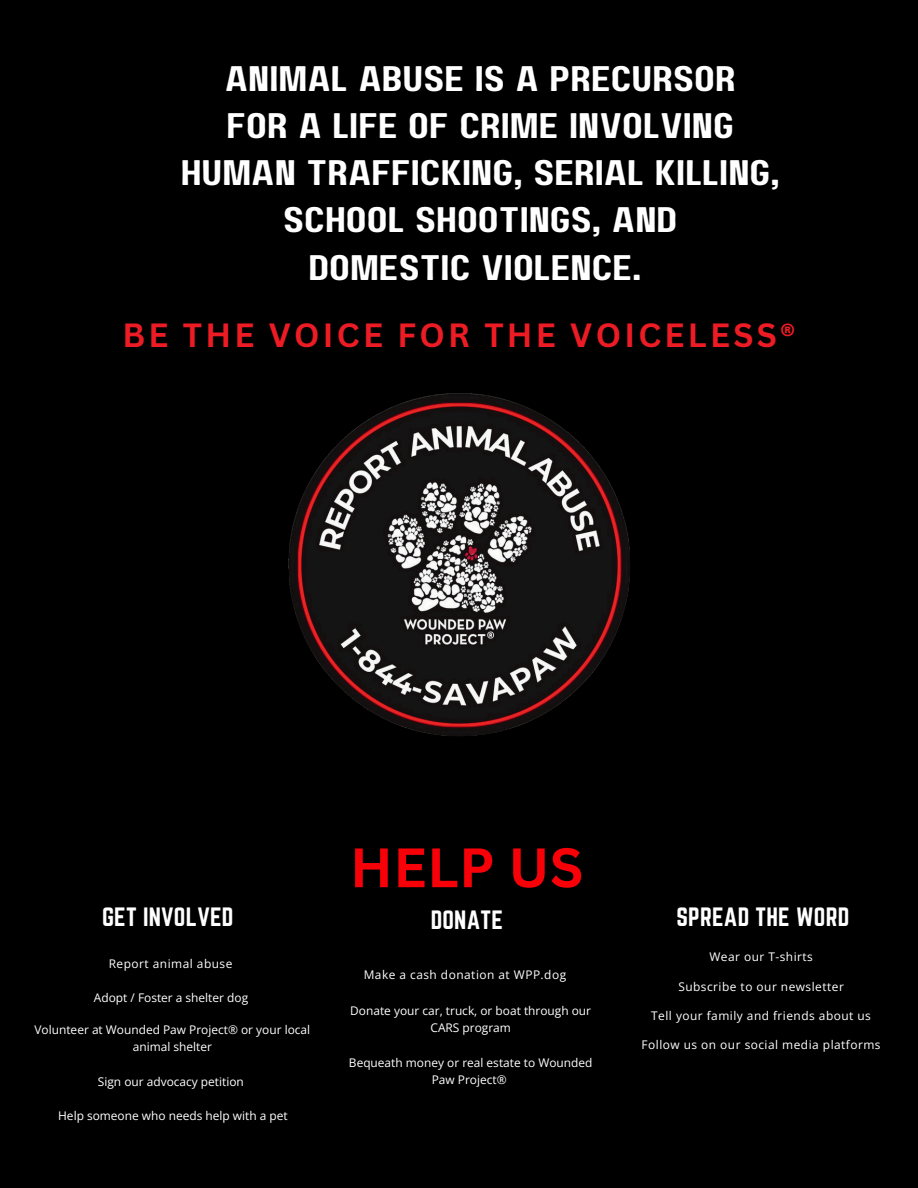
<style>
.page{position:relative;width:918px;height:1188px;background:#000}
.page>*{position:absolute;margin:0;border:0;box-sizing:border-box;transform-origin:0 0}
.t1{font:700 54.3px "Canva Sans";letter-spacing:.01em;color:#f80008}
.t2{font:35.4px/47.2px "Paalalabas Display Wide BETA";color:#fff;text-align:center}
.t3{font:700 32.7px "Canva Sans";letter-spacing:.1em;color:#ed1c24}
.t4{font:23.25px "Norwester";letter-spacing:.01em;color:#fff}
.t5{font:12px/16.8px "Open Sans";color:#fff;text-align:center}
.t6{font:12px "Open Sans";letter-spacing:.04em;color:#fff}
</style>
<div class="page">
<img style="left:288px;top:393px;width:342px;height:343px">
<h2 class="t2" style="left:181px;top:57px;width:601px">ANIMAL ABUSE IS A PRECURSOR<br>FOR A LIFE OF CRIME INVOLVING<br>HUMAN TRAFFICKING, SERIAL KILLING,<br>SCHOOL SHOOTINGS, AND<br>DOMESTIC VIOLENCE.</h2>
<p class="t3" style="left:122px;top:313px;width:674px">BE THE VOICE FOR THE VOICELESS®</p>
<h4 class="t1" style="left:350px;top:829px;width:235px">HELP US</h4>
<h4 class="t4" style="left:431px;top:906px;width:74px">DONATE</h4>
<p class="t4" style="left:102px;top:902px;width:133px">GET INVOLVED</p>
<p class="t4" style="left:676px;top:902px;width:174px">SPREAD THE WORD</p>
<p class="t6" style="left:109px;top:955px;width:125px">Report animal abuse</p>
<p class="t5" style="left:94px;top:988px;width:156px">Adopt / Foster a shelter dog</p>
<p class="t5" style="left:35px;top:1021px;width:277px">Volunteer at Wounded Paw Project® or your local animal shelter</p>
<p class="t5" style="left:98px;top:1073px;width:147px">Sign our advocacy petition</p>
<h1 class="t5" style="left:58px;top:1107px;width:231px">Help someone who needs help with a pet</h1>
<p class="t6" style="left:364px;top:967px;width:204px">Make a cash donation at WPP.dog</p>
<p class="t5" style="left:350px;top:1002px;width:242px">Donate your car, truck, or boat through our<br>CARS program</p>
<p class="t5" style="left:349px;top:1054px;width:245px">Bequeath money or real estate to Wounded<br>Paw Project®</p>
<p class="t6" style="left:709px;top:949px;width:105px">Wear our T-shirts</p>
<h4 class="t6" style="left:678px;top:978px;width:167px">Subscribe to our newsletter</h4>
<p class="t6" style="left:651px;top:1007px;width:221px">Tell your family and friends about us</p>
<p class="t6" style="left:642px;top:1036px;width:241px">Follow us on our social media platforms</p>
</div>
